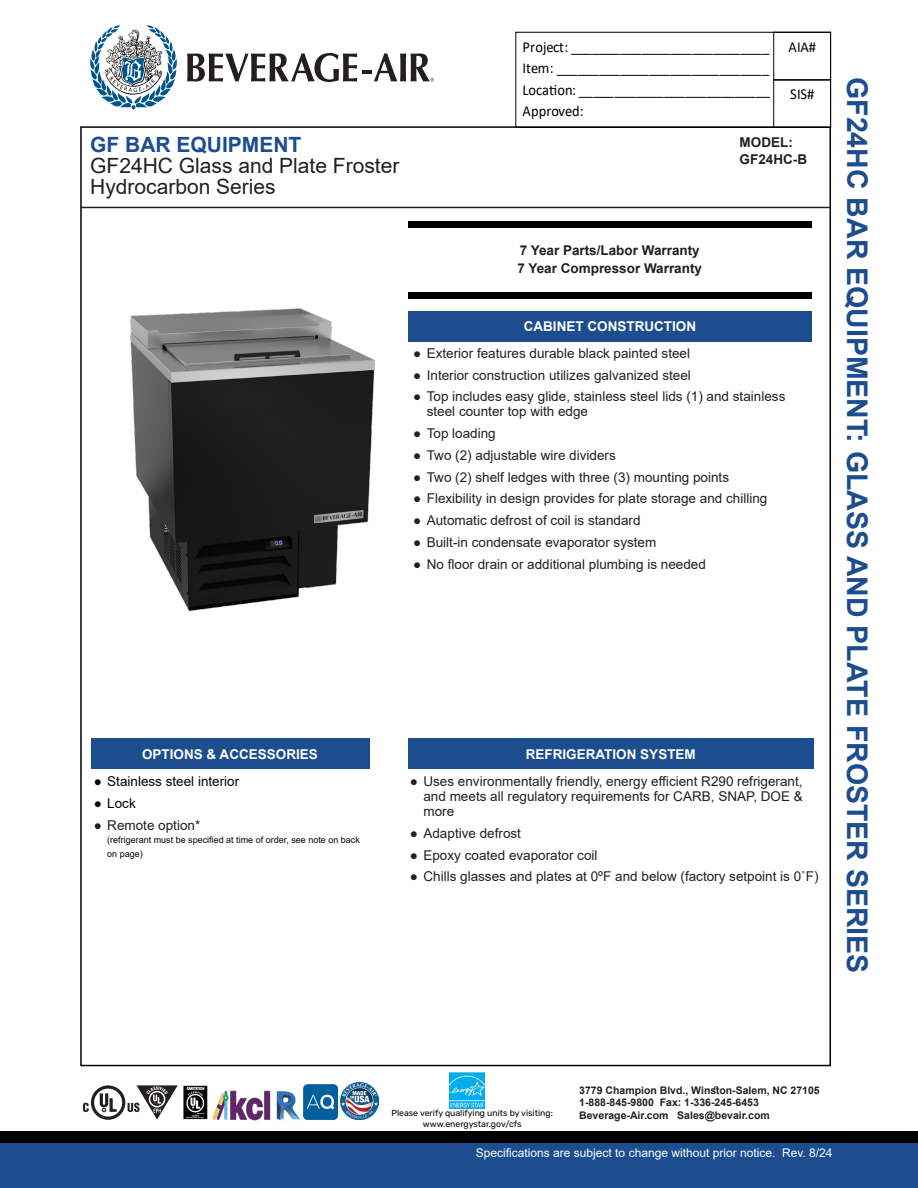
<style>
.page{position:relative;width:918px;height:1188px;background:#fff}
.page>*{position:absolute;margin:0;border:0;box-sizing:border-box;transform-origin:0 0}
.t1{font:700 28.5px "Arial";color:#1c4d8f}
.t2{font:21px/21px "Arial";color:#231f20}
.t3{font:15.15px/21.5px "Calibri";color:#000;text-align:justify;scale:.95 1}
.t4{font:13.5px/15px "Arial";color:#231f20;text-align:justify}
.t5{font:700 13.5px/18px "Arial";color:#231f20}
.t6{font:700 13.5px "Arial";color:#fff}
.t7{font:13.5px "Arial";color:#040503}
.t8{font:12px "Arial";color:#fff}
.t9{font:700 10.5px/12.6px "Arial";color:#231f20}
.t10{font:9px/13.5px "Arial";color:#040503}
.Paragraph_Style_1{font:8.7px "Rubik";color:#040503}
.s1{font-weight:700;color:#1c4d8f}
</style>
<div class="page">
<div style="left:515px;top:32px;width:316px;height:95px;border:1px solid #000"></div>
<div style="left:773px;top:32px;width:58px;height:49px;border:1px solid #000"></div>
<div style="left:773px;top:79px;width:58px;height:48px;border:1px solid #000"></div>
<hr style="left:81px;top:207px;width:749px;height:1px;background:#231f20">
<svg style="left:187px;top:53px;width:170px;height:29px"></svg>
<svg style="left:90px;top:25px;width:87px;height:85px"></svg>
<svg style="left:363px;top:53px;width:71px;height:28px"></svg>
<img style="left:131px;top:309px;width:244px;height:301px">
<div style="left:91px;top:739px;width:278px;height:30px;background:#1c4d8f"></div>
<div style="left:408px;top:311px;width:404px;height:30px;background:#1c4d8f"></div>
<div style="left:0;top:1131px;width:918px;height:22px;background:#000"></div>
<div style="left:0;top:1143px;width:918px;height:45px;background:#1c4d8f"></div>
<img style="left:341px;top:1082px;width:37px;height:38px">
<img style="left:212px;top:1090px;width:58px;height:31px">
<img style="left:276px;top:1091px;width:25px;height:29px">
<img style="left:304px;top:1085px;width:33px;height:35px">
<svg style="left:83px;top:1085px;width:95px;height:35px"></svg>
<img style="left:183px;top:1085px;width:25px;height:35px">
<img style="left:449px;top:1072px;width:35px;height:36px">
<div style="left:408px;top:739px;width:405px;height:30px;background:#1c4d8f"></div>
<div style="left:408px;top:221px;width:403px;height:6px;background:#000"></div>
<div style="left:408px;top:292px;width:403px;height:7px;background:#000"></div>
<p class="t2" style="left:90px;top:134px;width:311px"><span class="s1">GF BAR EQUIPMENT<br></span>GF24HC Glass and Plate Froster<br>Hydrocarbon Series</p>
<p class="t6" style="left:142px;top:744px;width:177px">OPTIONS &amp; ACCESSORIES</p>
<p class="t7" style="left:94px;top:772px;width:147px">● Stainless steel interior</p>
<p class="t7" style="left:94px;top:794px;width:44px">● Lock</p>
<p class="t4" style="left:94px;top:817px;width:108px">● Remote option*</p>
<p class="t10" style="left:107px;top:833px;width:254px">(refrigerant must be specified at time of order, see note on back on page)</p>
<p class="t3" style="left:523px;top:36px;width:262px">Project: ____________________________ Item: ______________________________ Location: ___________________________ Approved:</p>
<p class="t3" style="left:788px;top:36px;width:31px">AIA#</p>
<p class="t3" style="left:790px;top:83px;width:27px">SIS#</p>
<p class="t1" style="left:877px;top:77px;width:898px;rotate:90deg">GF24HC BAR EQUIPMENT: GLASS AND PLATE FROSTER SERIES</p>
<p class="t5" style="left:740px;top:133px;width:55px">MODEL:</p>
<p class="t5" style="left:740px;top:150px;width:69px">GF24HC-B</p>
<p class="t5" style="left:518px;top:242px;width:186px">7 Year Parts/Labor Warranty<br>7 Year Compressor Warranty</p>
<p class="t6" style="left:524px;top:317px;width:174px">CABINET CONSTRUCTION</p>
<p class="t4" style="left:413px;top:346px;width:278px">● Exterior features durable black painted steel</p>
<p class="t4" style="left:413px;top:367px;width:279px">● Interior construction utilizes galvanized steel</p>
<p class="t4" style="left:427px;top:389px;width:360px;text-indent:-14px">● Top includes easy glide, stainless steel lids (1) and stainless steel counter top with edge</p>
<p class="t4" style="left:413px;top:426px;width:84px">● Top loading</p>
<p class="t4" style="left:413px;top:448px;width:204px">● Two (2) adjustable wire dividers</p>
<p class="t4" style="left:413px;top:469px;width:317px">● Two (2) shelf ledges with three (3) mounting points</p>
<p class="t4" style="left:413px;top:491px;width:356px">● Flexibility in design provides for plate storage and chilling</p>
<p class="t4" style="left:413px;top:513px;width:229px">● Automatic defrost of coil is standard</p>
<p class="t4" style="left:413px;top:535px;width:245px">● Built-in condensate evaporator system</p>
<p class="t4" style="left:413px;top:556px;width:294px">● No floor drain or additional plumbing is needed</p>
<p class="t6" style="left:526px;top:744px;width:172px">REFRIGERATION SYSTEM</p>
<p class="t4" style="left:423px;top:774px;width:381px;text-indent:-14px">● Uses environmentally friendly, energy efficient R290 refrigerant, and meets all regulatory requirements for CARB, SNAP, DOE &amp; more</p>
<p class="t4" style="left:410px;top:825px;width:113px">● Adaptive defrost</p>
<p class="t4" style="left:410px;top:847px;width:189px">● Epoxy coated evaporator coil</p>
<p class="t4" style="left:410px;top:869px;width:410px">● Chills glasses and plates at 0ºF and below (factory setpoint is 0˚F)</p>
<p class="t9" style="left:579px;top:1084px;width:242px">3779 Champion Blvd., Winston-Salem, NC 27105<br>1-888-845-9800 Fax: 1-336-245-6453<br>Beverage-Air.com Sales@bevair.com</p>
<p class="t8" style="left:476px;top:1145px;width:358px">Specifications are subject to change without prior notice. Rev. 8/24</p>
<p class="Paragraph_Style_1" style="left:392px;top:1108px;width:163px">Please verify qualifying units by visiting:</p>
<p class="Paragraph_Style_1" style="left:423px;top:1119px;width:100px">www.energystar.gov/cfs</p>
</div>
